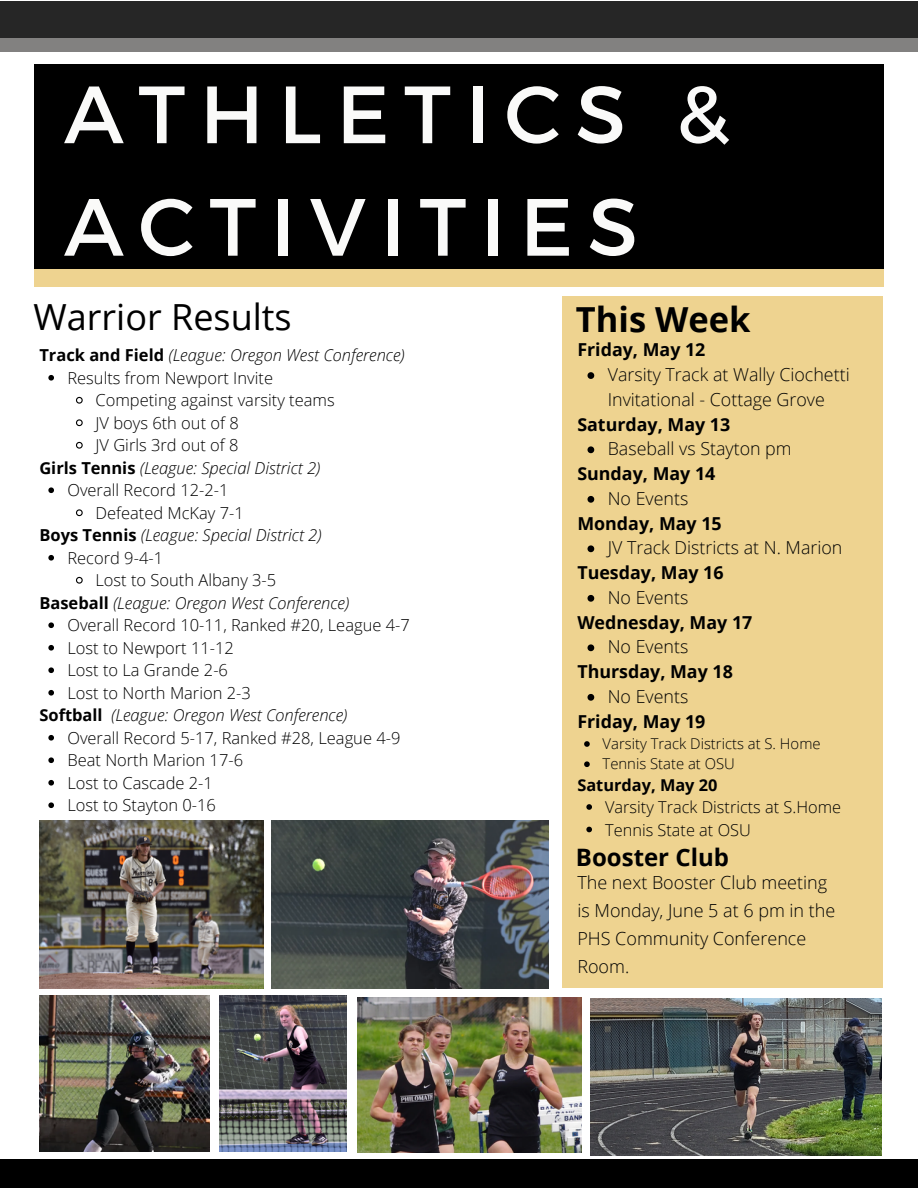
<style>
.page{position:relative;width:918px;height:1188px;background:#fff}
.page>*{position:absolute;margin:0;border:0;box-sizing:border-box;transform-origin:0 0}
.t1{font:81px "Montserrat";letter-spacing:.18em;color:#fafaf9}
.t2{font:36px "Open Sans";color:#000}
.t3{font:700 34.5px "Open Sans";color:#000}
.t4{font:700 24px "Open Sans";color:#000}
.t5{font:300 18px/28.2px "Open Sans";color:#000}
.t6{font:300 17.85px/24.8px "Open Sans";color:#000}
.t7{font:700 17.85px "Open Sans";color:#000}
.t8{font:300 16.5px "Open Sans";color:#000}
.t9{font:italic 300 16.5px "Open Sans";color:#000}
.t10{font:300 16.35px "Open Sans";color:#000}
.t11{font:700 16.35px "Open Sans";color:#000}
.t12{font:300 14.85px "Open Sans";color:#000}
.s1{font-weight:700;font-style:normal}
</style>
<div class="page">
<div style="left:34px;top:65px;width:849px;height:204px;background:#000"></div>
<div style="left:0;top:1159px;width:918px;height:29px;background:#000"></div>
<div style="left:34px;top:269px;width:849px;height:17px;background:#eed390"></div>
<div style="left:0;top:1px;width:918px;height:37px;background:#262626"></div>
<div style="left:0;top:38px;width:918px;height:14px;background:#828180"></div>
<div style="left:562px;top:296px;width:321px;height:692px;background:#eed390"></div>
<img style="left:39px;top:820px;width:224px;height:168px">
<img style="left:39px;top:995px;width:170px;height:157px">
<img style="left:272px;top:820px;width:277px;height:168px">
<img style="left:220px;top:995px;width:127px;height:157px">
<img style="left:357px;top:997px;width:224px;height:155px">
<img style="left:591px;top:999px;width:290px;height:156px">
<svg style="left:588px;top:372px;width:6px;height:7px"></svg>
<svg style="left:588px;top:446px;width:6px;height:7px"></svg>
<svg style="left:588px;top:496px;width:6px;height:7px"></svg>
<svg style="left:588px;top:545px;width:6px;height:7px"></svg>
<svg style="left:588px;top:595px;width:6px;height:7px"></svg>
<svg style="left:588px;top:644px;width:6px;height:7px"></svg>
<svg style="left:588px;top:694px;width:6px;height:7px"></svg>
<svg style="left:584px;top:741px;width:6px;height:6px"></svg>
<svg style="left:584px;top:761px;width:6px;height:6px"></svg>
<svg style="left:586px;top:804px;width:6px;height:6px"></svg>
<svg style="left:586px;top:827px;width:6px;height:5px"></svg>
<svg style="left:48px;top:375px;width:6px;height:6px"></svg>
<svg style="left:76px;top:396px;width:7px;height:8px"></svg>
<svg style="left:76px;top:419px;width:7px;height:8px"></svg>
<svg style="left:76px;top:441px;width:7px;height:8px"></svg>
<svg style="left:48px;top:487px;width:6px;height:6px"></svg>
<svg style="left:76px;top:509px;width:7px;height:8px"></svg>
<svg style="left:48px;top:555px;width:6px;height:6px"></svg>
<svg style="left:76px;top:576px;width:7px;height:8px"></svg>
<svg style="left:48px;top:622px;width:6px;height:6px"></svg>
<svg style="left:48px;top:645px;width:6px;height:6px"></svg>
<svg style="left:48px;top:667px;width:6px;height:6px"></svg>
<svg style="left:48px;top:690px;width:6px;height:6px"></svg>
<svg style="left:48px;top:735px;width:6px;height:6px"></svg>
<svg style="left:48px;top:757px;width:6px;height:6px"></svg>
<svg style="left:48px;top:780px;width:6px;height:6px"></svg>
<svg style="left:48px;top:802px;width:6px;height:6px"></svg>
<p class="t1" style="left:64px;top:62px;width:667px">ATHLETICS &amp;</p>
<p class="t1" style="left:64px;top:174px;width:576px">ACTIVITIES</p>
<p class="t2" style="left:34px;top:292px;width:260px">Warrior Results</p>
<p class="t9" style="left:39px;top:344px;width:367px"><span class="s1">Track and Field</span> (League: Oregon West Conference)</p>
<p class="t8" style="left:67px;top:366px;width:207px">Results from Newport Invite</p>
<p class="t8" style="left:95px;top:389px;width:241px">Competing against varsity teams</p>
<p class="t8" style="left:95px;top:411px;width:145px">JV boys 6th out of 8</p>
<p class="t8" style="left:95px;top:434px;width:145px">JV Girls 3rd out of 8</p>
<p class="t8" style="left:67px;top:479px;width:163px">Overall Record 12-2-1</p>
<p class="t8" style="left:95px;top:501px;width:150px">Defeated McKay 7-1</p>
<p class="t8" style="left:67px;top:546px;width:97px">Record 9-4-1</p>
<p class="t8" style="left:95px;top:569px;width:182px">Lost to South Albany 3-5</p>
<p class="t8" style="left:67px;top:614px;width:344px">Overall Record 10-11, Ranked #20, League 4-7</p>
<p class="t8" style="left:67px;top:636px;width:168px">Lost to Newport 11-12</p>
<p class="t8" style="left:67px;top:659px;width:162px">Lost to La Grande 2-6</p>
<p class="t8" style="left:67px;top:681px;width:185px">Lost to North Marion 2-3</p>
<p class="t8" style="left:67px;top:726px;width:335px">Overall Record 5-17, Ranked #28, League 4-9</p>
<p class="t8" style="left:67px;top:749px;width:177px">Beat North Marion 17-6</p>
<p class="t8" style="left:67px;top:771px;width:147px">Lost to Cascade 2-1</p>
<p class="t8" style="left:67px;top:794px;width:150px">Lost to Stayton 0-16</p>
<p class="t9" style="left:39px;top:456px;width:283px"><span class="s1">Girls Tennis</span> (League: Special District 2)</p>
<p class="t9" style="left:39px;top:524px;width:284px"><span class="s1">Boys Tennis</span> (League: Special District 2)</p>
<p class="t9" style="left:39px;top:591px;width:311px"><span class="s1">Baseball</span> (League: Oregon West Conference)</p>
<p class="t9" style="left:39px;top:704px;width:310px"><span class="s1">Softball</span> (League: Oregon West Conference)</p>
<p class="t3" style="left:576px;top:296px;width:176px">This Week</p>
<p class="t7" style="left:577px;top:337px;width:130px">Friday, May 12</p>
<p class="t6" style="left:608px;top:362px;width:243px">Varsity Track at Wally Ciochetti<br>Invitational - Cottage Grove</p>
<p class="t6" style="left:608px;top:436px;width:185px">Baseball vs Stayton pm</p>
<p class="t6" style="left:608px;top:486px;width:82px">No Events</p>
<p class="t6" style="left:608px;top:535px;width:236px">JV Track Districts at N. Marion</p>
<p class="t6" style="left:608px;top:585px;width:82px">No Events</p>
<p class="t6" style="left:608px;top:634px;width:82px">No Events</p>
<p class="t6" style="left:608px;top:684px;width:82px">No Events</p>
<p class="t12" style="left:603px;top:733px;width:219px">Varsity Track Districts at S. Home</p>
<p class="t12" style="left:603px;top:753px;width:134px">Tennis State at OSU</p>
<p class="t10" style="left:605px;top:796px;width:237px">Varsity Track Districts at S.Home</p>
<p class="t10" style="left:605px;top:818px;width:147px">Tennis State at OSU</p>
<p class="t7" style="left:577px;top:412px;width:154px">Saturday, May 13</p>
<p class="t7" style="left:577px;top:461px;width:140px">Sunday, May 14</p>
<p class="t7" style="left:577px;top:511px;width:146px">Monday, May 15</p>
<p class="t7" style="left:577px;top:560px;width:148px">Tuesday, May 16</p>
<p class="t7" style="left:577px;top:610px;width:176px">Wednesday, May 17</p>
<p class="t7" style="left:577px;top:659px;width:157px">Thursday, May 18</p>
<p class="t7" style="left:577px;top:709px;width:130px">Friday, May 19</p>
<p class="t11" style="left:577px;top:773px;width:142px">Saturday, May 20</p>
<p class="t4" style="left:576px;top:841px;width:155px">Booster Club</p>
<p class="t5" style="left:577px;top:867px;width:260px">The next Booster Club meeting is Monday, June 5 at 6 pm in the<br>PHS Community Conference<br>Room.</p>
</div>
